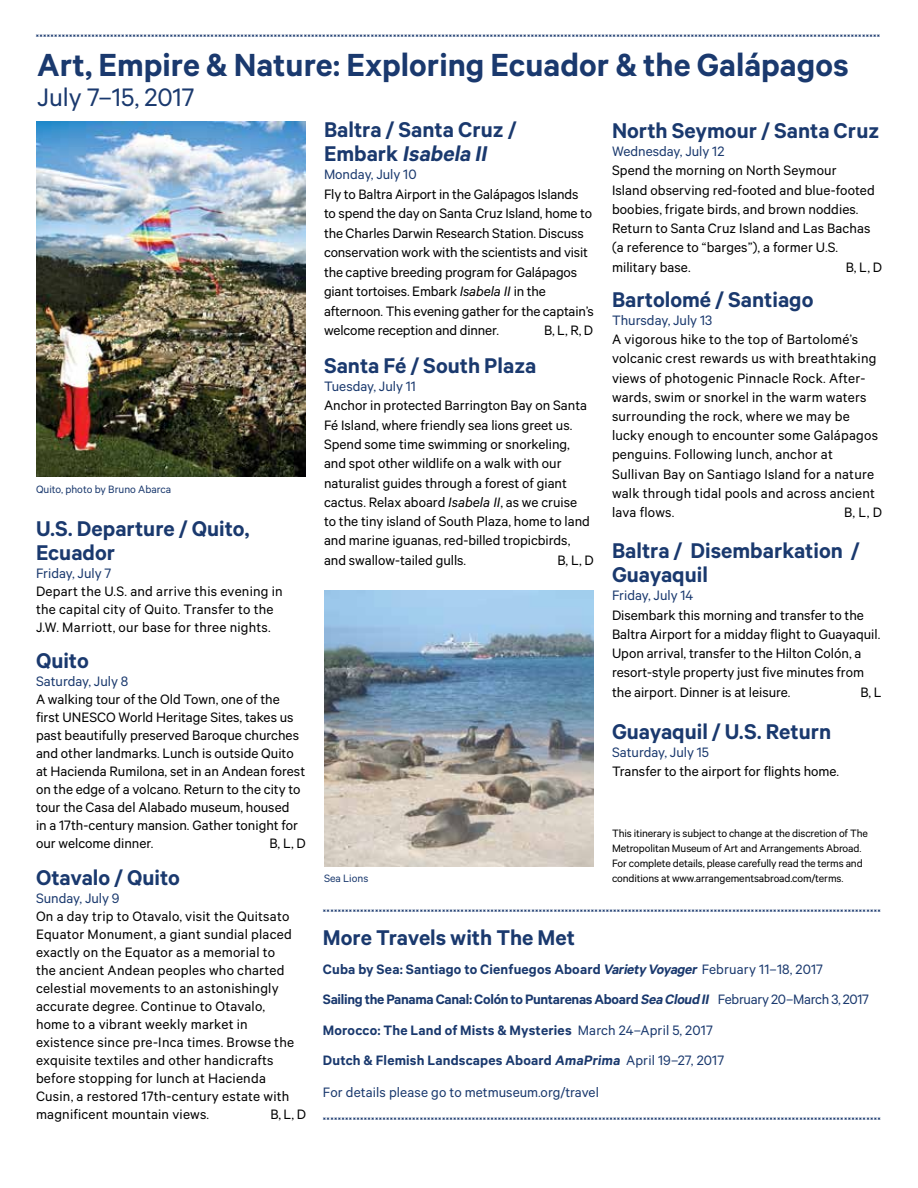
<style>
.page{position:relative;width:918px;height:1188px;background:#fff}
.page>*{position:absolute;margin:0;border:0;box-sizing:border-box;transform-origin:0 0}
.t1{font:600 36px "The Met Sans";color:#1a396e}
.t2{font:28.5px "The Met Sans";color:#1a396e}
.t3{font:600 24px/24px "The Met Sans";color:#1a396e}
.t4{font:15.3px/18px "The Met Sans";color:#000}
.t5{font:15.3px "The Met Sans";color:#1a396e}
.t6{font:600 15.3px/30px "The Met Sans";letter-spacing:-.02em;color:#1a396e}
.t7{font:600 15.3px/30px "The Met Sans";letter-spacing:.01em;color:#1a396e}
.t8{font:12px/15px "The Met Sans";letter-spacing:-.01em;color:#000}
.t9{font:12px "The Met Sans";color:#1a396e}
.s1{font-style:italic}
.s2{font-weight:400}
</style>
<div class="page">
<img style="left:36px;top:122px;width:270px;height:355px">
<img style="left:324px;top:591px;width:270px;height:275px">
<h1 class="t1" style="left:37px;top:43px;width:813px">Art, Empire &amp; Nature: Exploring Ecuador &amp; the Galápagos</h1>
<h2 class="t2" style="left:37px;top:80px;width:159px">July 7–15, 2017</h2>
<p class="t9" style="left:36px;top:482px;width:137px">Quito, photo by Bruno Abarca</p>
<h3 class="t3" style="left:36px;top:516px;width:215px">U.S. Departure / Quito,<br>Ecuador</h3>
<p class="t5" style="left:36px;top:564px;width:77px">Friday, July 7</p>
<p class="t4" style="left:36px;top:582px;width:248px">Depart the U.S. and arrive this evening in the capital city of Quito. Transfer to the<br>J.W. Marriott, our base for three nights.</p>
<h3 class="t3" style="left:36px;top:648px;width:54px">Quito</h3>
<p class="t5" style="left:36px;top:672px;width:94px">Saturday, July 8</p>
<p class="t4" style="left:36px;top:690px;width:271px">A walking tour of the Old Town, one of the first UNESCO World Heritage Sites, takes us past beautifully preserved Baroque churches and other landmarks. Lunch is outside Quito at Hacienda Rumilona, set in an Andean forest on the edge of a volcano. Return to the city to tour the Casa del Alabado museum, housed<br>in a 17th-century mansion. Gather tonight for our welcome dinner.</p>
<p class="t4" style="left:269px;top:834px;width:38px">B, L, D</p>
<h3 class="t3" style="left:36px;top:865px;width:146px">Otavalo / Quito</h3>
<p class="t5" style="left:36px;top:890px;width:85px">Sunday, July 9</p>
<p class="t4" style="left:36px;top:907px;width:260px">On a day trip to Otavalo, visit the Quitsato Equator Monument, a giant sundial placed exactly on the Equator as a memorial to the ancient Andean peoples who charted celestial movements to an astonishingly accurate degree. Continue to Otavalo, home to a vibrant weekly market in existence since pre-Inca times. Browse the exquisite textiles and other handicrafts before stopping for lunch at Hacienda Cusin, a restored 17th-century estate with magnificent mountain views.</p>
<p class="t4" style="left:271px;top:1105px;width:37px">B, L, D</p>
<h3 class="t3" style="left:324px;top:117px;width:194px">Baltra / Santa Cruz /<br>E m b a r k <span class="s1">Isabela II</span></h3>
<p class="t5" style="left:324px;top:166px;width:94px">Monday, July 10</p>
<p class="t4" style="left:324px;top:184px;width:272px;line-height:19.5px">Fly to Baltra Airport in the Galápagos Islands to spend the day on Santa Cruz Island, home to the Charles Darwin Research Station. Discuss conservation work with the scientists and visit the captive breeding program for Galápagos giant tortoises. Embark <span class="s1">Isabela II</span> in the afternoon. This evening gather for the captain’s welcome reception and dinner.</p>
<p class="t4" style="left:544px;top:321px;width:51px">B, L, R, D</p>
<h3 class="t3" style="left:324px;top:353px;width:214px">Santa Fé / South Plaza</h3>
<p class="t5" style="left:324px;top:377px;width:93px">Tuesday, July 11</p>
<p class="t4" style="left:324px;top:395px;width:267px;line-height:19.4px">Anchor in protected Barrington Bay on Santa Fé Island, where friendly sea lions greet us.<br>Spend some time swimming or snorkeling, and spot other wildlife on a walk with our naturalist guides through a forest of giant cactus. Relax aboard <span class="s1">Isabela II</span>, as we cruise to the tiny island of South Plaza, home to land and marine iguanas, red-billed tropicbirds, and swallow-tailed gulls.</p>
<p class="t4" style="left:557px;top:551px;width:38px">B, L, D</p>
<h3 class="t3" style="left:612px;top:118px;width:269px">North Seymour / Santa Cruz</h3>
<p class="t5" style="left:612px;top:142px;width:114px">Wednesday, July 12</p>
<p class="t4" style="left:612px;top:161px;width:264px;line-height:19.2px">Spend the morning on North Seymour Island observing red-footed and blue-footed boobies, frigate birds, and brown noddies.<br>Return to Santa Cruz Island and Las Bachas (a reference to “barges”), a former U.S. military base.</p>
<p class="t4" style="left:846px;top:258px;width:38px">B, L, D</p>
<h3 class="t3" style="left:612px;top:287px;width:203px">Bartolomé / Santiago</h3>
<p class="t5" style="left:612px;top:311px;width:102px">Thursday, July 13</p>
<p class="t4" style="left:612px;top:329px;width:268px;line-height:19.2px">A vigorous hike to the top of Bartolomé’s volcanic crest rewards us with breathtaking views of photogenic Pinnacle Rock. After&shy;wards, swim or snorkel in the warm waters surrounding the rock, where we may be lucky enough to encounter some Galápagos penguins. Following lunch, anchor at Sullivan Bay on Santiago Island for a nature walk through tidal pools and across ancient lava flows.</p>
<p class="t4" style="left:844px;top:503px;width:39px">B, L, D</p>
<h3 class="t3" style="left:612px;top:538px;width:249px">Baltra / Disembarkation /<br>Guayaquil</h3>
<p class="t5" style="left:612px;top:587px;width:83px">Friday, July 14</p>
<p class="t4" style="left:612px;top:605px;width:270px;line-height:19.4px">Disembark this morning and transfer to the Baltra Airport for a midday flight to Guayaquil.<br>Upon arrival, transfer to the Hilton Colón, a resort-style property just five minutes from the airport. Dinner is at leisure.</p>
<p class="t4" style="left:860px;top:683px;width:23px">B, L</p>
<h3 class="t3" style="left:612px;top:719px;width:221px">Guayaquil / U.S. Return</h3>
<p class="t5" style="left:612px;top:743px;width:99px">Saturday, July 15</p>
<p class="t4" style="left:612px;top:762px;width:229px">Transfer to the airport for flights home.</p>
<p class="t9" style="left:324px;top:872px;width:46px">Sea Lions</p>
<h3 class="t3" style="left:323px;top:925px;width:254px">More Travels with The Met</h3>
<p class="t8" style="left:612px;top:826px;width:257px">This itinerary is subject to change at the discretion of The Metropolitan Museum of Art and Arrangements Abroad.<br>For complete details, please carefully read the terms and conditions at www.arrangementsabroad.com/terms.</p>
<p class="t6" style="left:323px;top:954px;width:548px">Cuba by Sea: Santiago to Cienfuegos Aboard <span class="s1">Variety Voyager</span> <span class="s2">February 11–18, 2017<br></span>Sailing the Panama Canal: Colón to Puntarenas Aboard <span class="s1">Sea Cloud II</span> <span class="s2">February 20–March 3, 2017</span></p>
<p class="t7" style="left:323px;top:1015px;width:403px">Morocco: The Land of Mists &amp; Mysteries <span class="s2">March 24–April 5, 2017<br></span>Dutch &amp; Flemish Landscapes Aboard AmaPrima <span class="s2">April 19–27, 2017</span></p>
<p class="t5" style="left:323px;top:1083px;width:277px">For details please go to metmuseum.org/travel</p>
</div>
